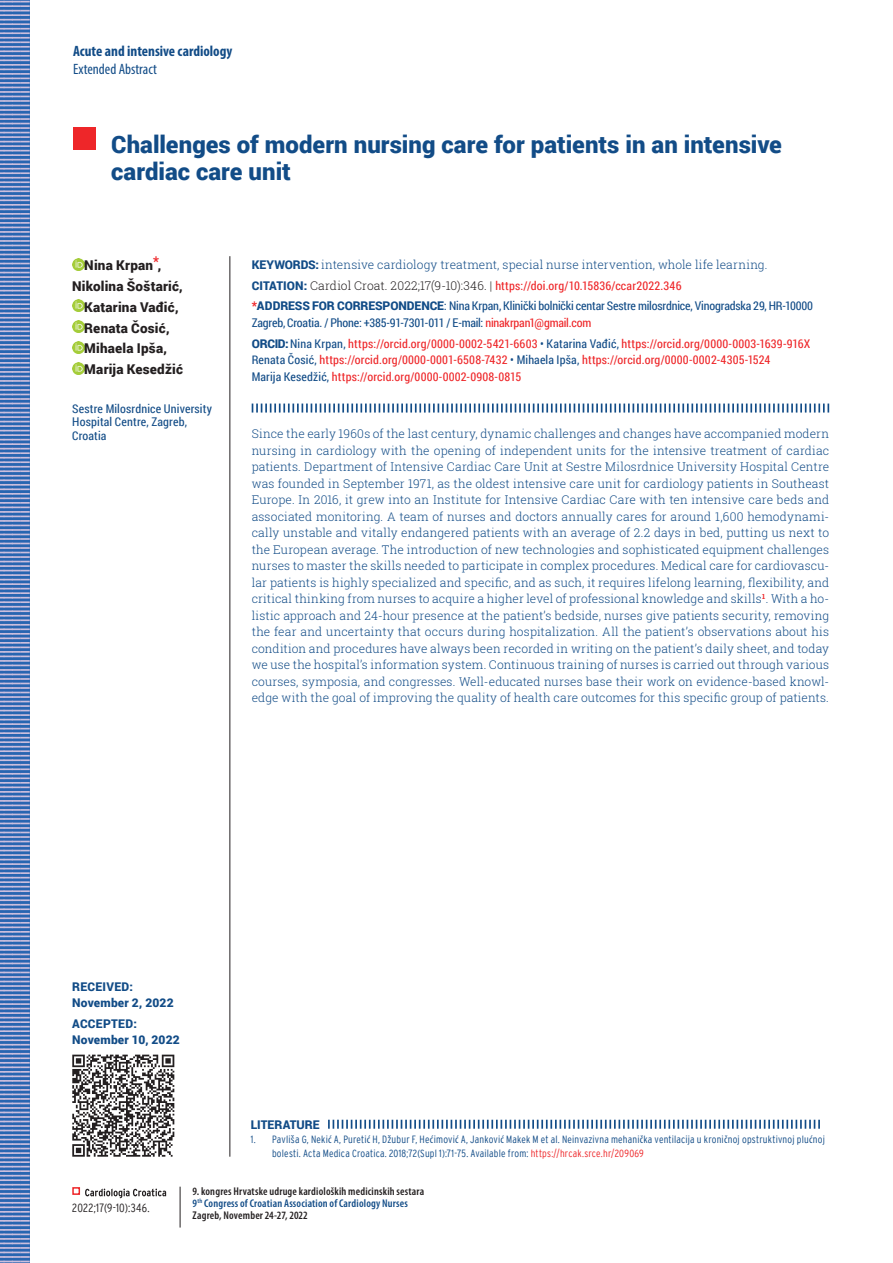
<style>
.page{position:relative;width:893px;height:1263px;background:#fff}
.page>*{position:absolute;margin:0;border:0;box-sizing:border-box;transform-origin:0 0}
.t1{font:900 24px/27px "Roboto";color:#124c87}
.t2{font:700 condensed 15px "Myriad Pro";color:#124c87}
.t3{font:condensed 15px "Myriad Pro";color:#124c87}
.t4{font:900 13.5px "Roboto";letter-spacing:.015em;color:#231f20}
.t5{font:300 12px/16.5px "Roboto Slab";letter-spacing:.005em;color:#124c87;text-align:justify}
.t6{font:12px/16.5px "Roboto Condensed";letter-spacing:.015em;color:#ee2629}
.t7{font:12px/16.5px "Roboto Condensed";letter-spacing:-.01em;color:#124c87}
.t8{font:900 12px/16.5px "Roboto";letter-spacing:.015em;color:#124c87;text-align:center}
.t9{font:12px/13.5px "Roboto Condensed";letter-spacing:.015em;color:#124c87}
.t10{font:300 condensed 12px "Interstate";letter-spacing:.025em;color:#231f20}
.t11{font:600 condensed 11.25px/12px "Myriad Pro";letter-spacing:.015em;color:#231f20}
.t12{font:300 condensed 10.5px/13.5px "Interstate";letter-spacing:.02em;color:#124c87}
.s1{font-family:"Roboto";font-weight:900}
.s2{font-family:"Roboto";font-weight:900;color:#124c87}
.s3{font-family:"Roboto Slab";font-weight:300;color:#231f20}
.s4{color:#ee2629}
.s5{font-family:"Roboto"}
.s6{color:#124c87}
.s7{font-family:"Myriad Pro";font-weight:400;font-size:11.25px}
</style>
<div class="page">
<svg style="left:85px;top:1188px;width:81px;height:10px"></svg>
<div style="left:72px;top:1187px;width:8px;height:8px;border:2px solid #ee2629"></div>
<hr style="left:180px;top:1187px;width:1px;height:40px;background:#231f20">
<svg style="left:0;top:0;width:30px;height:1263px;background:#6586c1"></svg>
<svg style="left:72px;top:258px;width:12px;height:12px"></svg>
<svg style="left:72px;top:300px;width:12px;height:12px"></svg>
<svg style="left:72px;top:321px;width:12px;height:12px"></svg>
<svg style="left:72px;top:341px;width:12px;height:12px"></svg>
<svg style="left:72px;top:362px;width:12px;height:12px"></svg>
<hr style="left:230px;top:256px;width:1px;height:901px;background:#231f20">
<svg style="left:328px;top:1120px;width:492px;height:9px"></svg>
<svg style="left:252px;top:404px;width:577px;height:9px"></svg>
<div style="left:73px;top:128px;width:23px;height:22px;background:#ee2629"></div>
<svg style="left:72px;top:1055px;width:102px;height:102px"></svg>
<p class="t2" style="left:73px;top:42px;width:161px">Acute and intensive cardiology</p>
<p class="t3" style="left:73px;top:60px;width:85px">Extended Abstract</p>
<h1 class="t1" style="left:111px;top:130px;width:672px">Challenges of modern nursing care for patients in an intensive cardiac care unit</h1>
<p class="t4" style="left:84px;top:256px;width:79px">Nina Krpan<sup>*</sup>,</p>
<p class="t4" style="left:72px;top:277px;width:112px">Nikolina Šoštarić,</p>
<p class="t4" style="left:84px;top:297px;width:96px">Katarina Vađić,</p>
<p class="t4" style="left:84px;top:318px;width:87px">Renata Čosić,</p>
<p class="t4" style="left:84px;top:339px;width:84px">Mihaela Ipša,</p>
<p class="t4" style="left:84px;top:360px;width:100px">Marija Kesedžić</p>
<p class="t9" style="left:72px;top:401px;width:141px">Sestre Milosrdnice University<br>Hospital Centre, Zagreb,<br>Croatia</p>
<p class="t5" style="left:252px;top:256px;width:517px"><span class="s1">KEYWORDS:</span> intensive cardiology treatment, special nurse intervention, whole life learning.</p>
<p class="t6" style="left:252px;top:277px;width:431px"><span class="s2">CITATION:</span> <span class="s3">Cardiol Croat. 2022;17(9-10):346. |</span> https://doi.org/10.15836/ccar2022.346</p>
<p class="t8" style="left:252px;top:297px;width:22px"><span class="s4">*</span>Address</p>
<p class="t8" style="left:312px;top:297px;width:34px">for corres</p>
<p class="t8" style="left:383px;top:297px;width:17px">pondence</p>
<p class="t7" style="left:252px;top:297px;width:563px;text-indent:192px"><span class="s5">:</span> Nina Krpan, Klinički bolnički centar Sestre milosrdnice, Vinogradska 29, HR-10000<br>Zagreb, Croatia. / Phone: +385-91-7301-011 / E-mail: <span class="s4">ninakrpan1@gmail.com</span></p>
<p class="t6" style="left:252px;top:335px;width:560px"><span class="s2">ORCID:</span> <span class="s6">Nina Krpan,</span> https://orcid.org/0000-0002-5421-6603 <span class="s6">• Katarina Vađić,</span> https://orcid.org/0000-0003-1639-916X<br><span class="s6">Renata Čosić,</span> https://orcid.org/0000-0001-6508-7432 <span class="s6">• Mihaela Ipša,</span> https://orcid.org/0000-0002-4305-1524<br><span class="s6">Marija Kesedžić,</span> https://orcid.org/0000-0002-0908-0815</p>
<p class="t5" style="left:252px;top:425px;width:579px">Since the early 1960s of the last century, dynamic challenges and changes have accompanied modern nursing in cardiology with the opening of independent units for the intensive treatment of cardiac patients. Department of Intensive Cardiac Care Unit at Sestre Milosrdnice University Hospital Centre was founded in September 1971, as the oldest intensive care unit for cardiology patients in Southeast Europe. In 2016, it grew into an Institute for Intensive Cardiac Care with ten intensive care beds and associated monitoring. A team of nurses and doctors annually cares for around 1,600 hemodynami&shy;cally unstable and vitally endangered patients with an average of 2.2 days in bed, putting us next to the European average. The introduction of new technologies and sophisticated equipment challenges nurses to master the skills needed to participate in complex procedures. Medical care for cardiovascu&shy;lar patients is highly specialized and specific, and as such, it requires lifelong learning, flexibility, and critical thinking from nurses to acquire a higher level of professional knowledge and skills<sup>1</sup>. With a ho&shy;listic approach and 24-hour presence at the patient’s bedside, nurses give patients security, removing the fear and uncertainty that occurs during hospitalization. All the patient’s observations about his condition and procedures have always been recorded in writing on the patient’s daily sheet, and today we use the hospital’s information system. Continuous training of nurses is carried out through various courses, symposia, and congresses. Well-educated nurses base their work on evidence-based knowl&shy;edge with the goal of improving the quality of health care outcomes for this specific group of patients.</p>
<p class="t8" style="left:72px;top:978px;width:16px">Recei</p>
<p class="t8" style="left:72px;top:978px;width:103px">ved:<br>November 2, 2022</p>
<p class="t8" style="left:72px;top:1015px;width:17px">Acce</p>
<p class="t8" style="left:103px;top:1015px;width:17px">pted</p>
<p class="t8" style="left:72px;top:1015px;width:109px;text-align:left;text-indent:61px">:<br>November 10, 2022</p>
<p class="t8" style="left:251px;top:1116px;width:70px">LITERATURE</p>
<p class="t12" style="left:272px;top:1132px;width:554px;text-indent:-21px">1. Pavliša G, Neki<span class="s7">ć</span> A, Pureti<span class="s7">ć</span> H, Džubur F, He<span class="s7">ć</span>imovi<span class="s7">ć</span> A, Jankovi<span class="s7">ć</span> Makek M et al. Neinvazivna mehani<span class="s7">č</span>ka ventilacija u kroni<span class="s7">č</span>noj opstruktivnoj plu<span class="s7">ć</span>noj bolesti. Acta Medica Croatica. 2018;72(Supl 1):71-75. Available from: <span class="s4">https://hrcak.srce.hr/209069</span></p>
<p class="t10" style="left:72px;top:1201px;width:79px">2022;17(9-10):346.</p>
<p class="t11" style="left:193px;top:1185px;width:233px">9. kongres Hrvatske udruge kardioloških medicinskih sestara<br><span class="s6">9</span><sup>th</sup> <span class="s6">Congress of Croatian Association of Cardiology Nurses<br></span>Zagreb, November 24-27, 2022</p>
</div>
